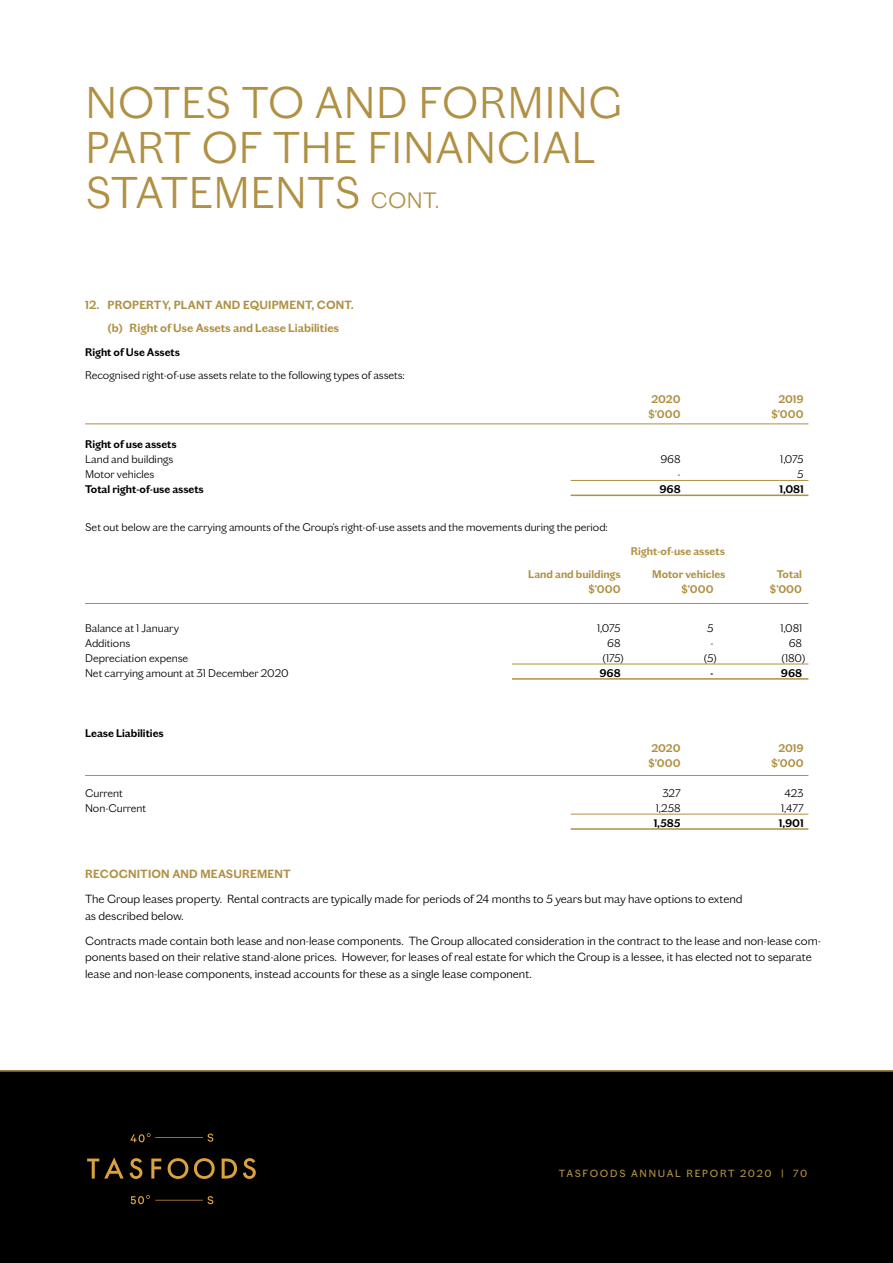
<style>
.page{position:relative;width:893px;height:1263px;background:#fff}
.page>*{position:absolute;margin:0;border:0;box-sizing:border-box;transform-origin:0 0}
.t1{font:300 45px/45px "Chiswick Grotesque";letter-spacing:.015em;color:#b09043}
.t2{font:300 12px/16.5px "Chiswick Grotesque";color:#000}
.t3{font:600 12px/23.5px "Chiswick Grotesque";letter-spacing:.015em;color:#b09043}
.t4{font:300 11.25px "Chiswick Grotesque";color:#000}
.t5{font:600 11.25px "Chiswick Grotesque";color:#b09043}
.t6{font:600 11.25px "Chiswick Grotesque";color:#000}
.t7{font:10.5px "Chiswick Grotesque";letter-spacing:.16em;color:#b09043}
.s1{font-size:22.5px}
</style>
<div class="page">
<div style="left:0;top:1070px;width:893px;height:193px;background:#000"></div>
<svg style="left:87px;top:1133px;width:169px;height:71px"></svg>
<hr style="left:571px;top:480px;width:237px;height:1px;background:#b09043">
<hr style="left:571px;top:814px;width:237px;height:1px;background:#b09043">
<hr style="left:512px;top:664px;width:296px;height:1px;background:#b09043">
<hr style="left:85px;top:423px;width:723px;height:1px;background:#b09043">
<hr style="left:85px;top:603px;width:723px;height:1px;background:#b09043">
<hr style="left:85px;top:775px;width:723px;height:1px;background:#b09043">
<hr style="left:571px;top:495px;width:237px;height:1px;background:#b09043">
<hr style="left:571px;top:828px;width:237px;height:2px;background:#b09043">
<hr style="left:512px;top:678px;width:296px;height:2px;background:#b09043">
<hr style="left:0;top:1070px;width:893px;height:1px;background:#b09043">
<h1 class="t1" style="left:85px;top:77px;width:538px">NOTES TO AND FORMING<br>PART OF THE FINANCIAL<br>STATEMENTS <span class="s1">CONT.</span></h1>
<p class="t3" style="left:108px;top:292px;width:248px;text-indent:-22px">12. PROPERTY, PLANT AND EQUIPMENT, CONT. (b) Right of Use Assets and Lease Liabilities</p>
<p class="t6" style="left:85px;top:343px;width:96px">Right of Use Assets</p>
<p class="t4" style="left:85px;top:367px;width:321px">Recognised right-of-use assets relate to the following types of assets:</p>
<p class="t5" style="left:651px;top:390px;width:31px">2020</p>
<p class="t5" style="left:778px;top:390px;width:27px">2019</p>
<p class="t5" style="left:648px;top:405px;width:34px">$’000</p>
<p class="t5" style="left:771px;top:405px;width:34px">$’000</p>
<p class="t6" style="left:85px;top:435px;width:93px">Right of use assets</p>
<p class="t4" style="left:85px;top:450px;width:90px">Land and buildings</p>
<p class="t4" style="left:660px;top:450px;width:22px">968</p>
<p class="t4" style="left:780px;top:450px;width:25px">1,075</p>
<p class="t4" style="left:85px;top:465px;width:71px">Motor vehicles</p>
<p class="t4" style="left:677px;top:465px;width:5px">-</p>
<p class="t4" style="left:797px;top:465px;width:8px">5</p>
<p class="t6" style="left:85px;top:480px;width:120px">Total right-of-use assets</p>
<p class="t6" style="left:659px;top:480px;width:23px">968</p>
<p class="t6" style="left:779px;top:480px;width:26px">1,081</p>
<p class="t4" style="left:85px;top:519px;width:524px">Set out below are the carrying amounts of the Group’s right-of-use assets and the movements during the period:</p>
<p class="t5" style="left:631px;top:542px;width:96px">Right-of-use assets</p>
<p class="t5" style="left:528px;top:565px;width:94px">Land and buildings</p>
<p class="t5" style="left:652px;top:565px;width:75px">Motor vehicles</p>
<p class="t5" style="left:777px;top:565px;width:27px">Total</p>
<p class="t5" style="left:588px;top:580px;width:34px">$’000</p>
<p class="t5" style="left:681px;top:580px;width:34px">$’000</p>
<p class="t5" style="left:770px;top:580px;width:34px">$’000</p>
<p class="t4" style="left:85px;top:619px;width:95px">Balance at 1 January</p>
<p class="t4" style="left:597px;top:619px;width:25px">1,075</p>
<p class="t4" style="left:707px;top:619px;width:8px">5</p>
<p class="t4" style="left:780px;top:619px;width:23px">1,081</p>
<p class="t4" style="left:85px;top:634px;width:47px">Additions</p>
<p class="t4" style="left:607px;top:634px;width:15px">68</p>
<p class="t4" style="left:710px;top:634px;width:5px">-</p>
<p class="t4" style="left:789px;top:634px;width:15px">68</p>
<p class="t4" style="left:85px;top:649px;width:105px">Depreciation expense</p>
<p class="t4" style="left:603px;top:649px;width:23px">(175)</p>
<p class="t4" style="left:704px;top:649px;width:15px">(5)</p>
<p class="t4" style="left:781px;top:649px;width:25px">(180)</p>
<p class="t4" style="left:85px;top:664px;width:205px">Net carrying amount at 31 December 2020</p>
<p class="t6" style="left:599px;top:664px;width:23px">968</p>
<p class="t6" style="left:710px;top:664px;width:5px">-</p>
<p class="t6" style="left:781px;top:664px;width:23px">968</p>
<p class="t6" style="left:85px;top:724px;width:80px">Lease Liabilities</p>
<p class="t5" style="left:651px;top:739px;width:31px">2020</p>
<p class="t5" style="left:778px;top:739px;width:27px">2019</p>
<p class="t5" style="left:648px;top:754px;width:34px">$’000</p>
<p class="t5" style="left:771px;top:754px;width:34px">$’000</p>
<p class="t4" style="left:85px;top:784px;width:39px">Current</p>
<p class="t4" style="left:662px;top:784px;width:20px">327</p>
<p class="t4" style="left:785px;top:784px;width:20px">423</p>
<p class="t4" style="left:85px;top:799px;width:63px">Non-Current</p>
<p class="t4" style="left:656px;top:799px;width:26px">1,258</p>
<p class="t4" style="left:781px;top:799px;width:24px">1,477</p>
<p class="t6" style="left:654px;top:814px;width:28px">1,585</p>
<p class="t6" style="left:779px;top:814px;width:26px">1,901</p>
<p class="t3" style="left:85px;top:861px;width:207px">RECOGNITION AND MEASUREMENT</p>
<p class="t2" style="left:85px;top:890px;width:659px">The Group leases property. Rental contracts are typically made for periods of 24 months to 5 years but may have options to extend as described below.</p>
<p class="t2" style="left:85px;top:932px;width:738px">Contracts made contain both lease and non-lease components. The Group allocated consideration in the contract to the lease and non-lease com&shy;ponents based on their relative stand-alone prices. However, for leases of real estate for which the Group is a lessee, it has elected not to separate lease and non-lease components, instead accounts for these as a single lease component.</p>
<p class="t7" style="left:559px;top:1165px;width:250px">TASFOODS ANNUAL REPORT 2020 | 70</p>
</div>
